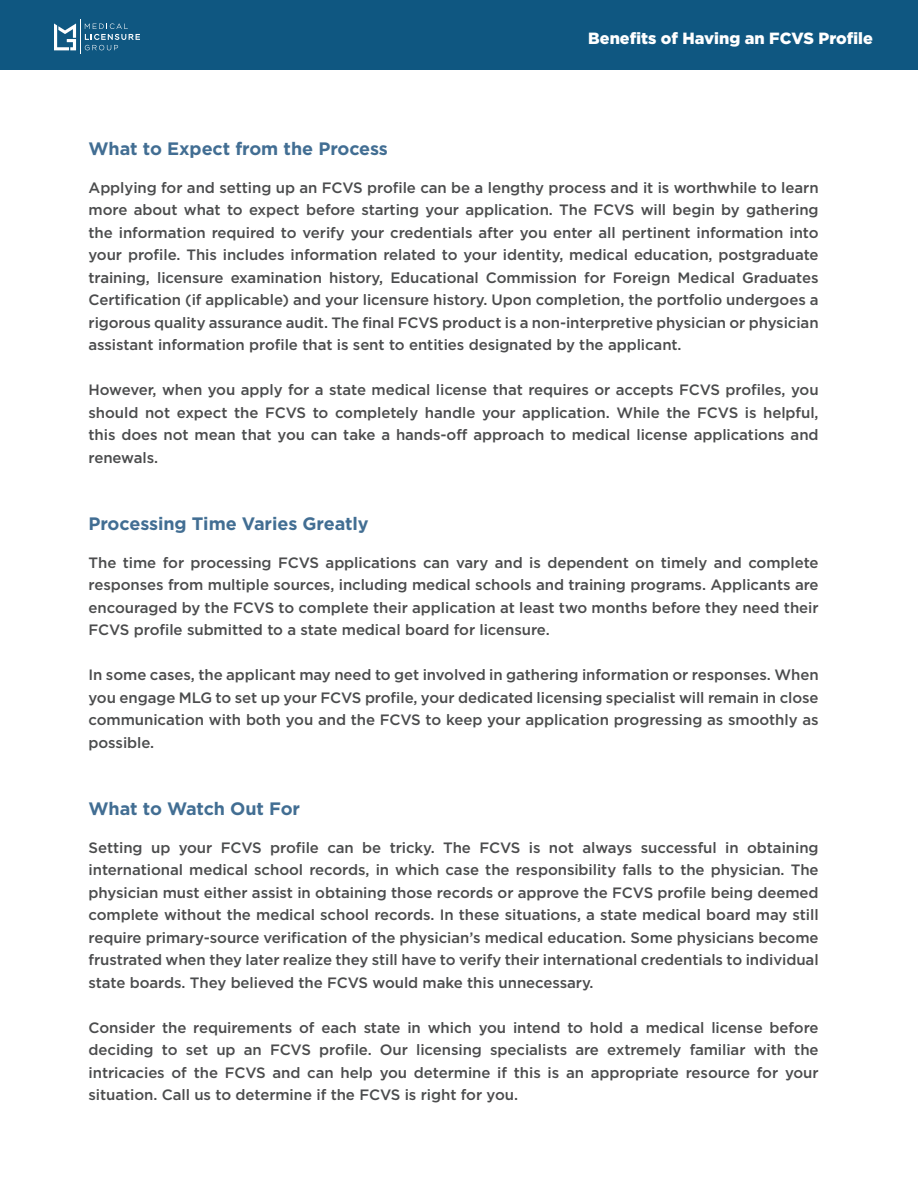
<style>
.page{position:relative;width:918px;height:1188px;background:#fff}
.page>*{position:absolute;margin:0;border:0;box-sizing:border-box;transform-origin:0 0}
.t1{font:700 18px "Gotham";letter-spacing:-.005em;color:#426e93}
.t2{font:900 16.2px "Gotham";color:#fff}
.t3{font:500 15px/22.5px "Gotham";letter-spacing:-.005em;color:#4b4c4d;text-align:justify}
</style>
<div class="page">
<div style="left:0;top:0;width:918px;height:69px;background:#0f5781"></div>
<svg style="left:54px;top:23px;width:22px;height:27px"></svg>
<hr style="left:80px;top:20px;width:1px;height:34px;background:#fff">
<svg style="left:85px;top:23px;width:55px;height:27px"></svg>
<p class="t2" style="left:588px;top:29px;width:286px">Benefits of Having an FCVS Profile</p>
<p class="t1" style="left:89px;top:139px;width:301px">What to Expect from the Process</p>
<p class="t3" style="left:89px;top:176px;width:732px">Applying for and setting up an FCVS profile can be a lengthy process and it is worthwhile to learn more about what to expect before starting your application. The FCVS will begin by gathering the information required to verify your credentials after you enter all pertinent information into your profile. This includes information related to your identity, medical education, postgraduate training, licensure examination history, Educational Commission for Foreign Medical Graduates Certification (if applicable) and your licensure history. Upon completion, the portfolio undergoes a rigorous quality assurance audit. The final FCVS product is a non-interpretive physician or physician assistant information profile that is sent to entities designated by the applicant.</p>
<p class="t3" style="left:89px;top:378px;width:732px">However, when you apply for a state medical license that requires or accepts FCVS profiles, you should not expect the FCVS to completely handle your application. While the FCVS is helpful, this does not mean that you can take a hands-off approach to medical license applications and renewals.</p>
<p class="t1" style="left:89px;top:514px;width:282px">Processing Time Varies Greatly</p>
<p class="t3" style="left:89px;top:551px;width:732px">The time for processing FCVS applications can vary and is dependent on timely and complete responses from multiple sources, including medical schools and training programs. Applicants are encouraged by the FCVS to complete their application at least two months before they need their FCVS profile submitted to a state medical board for licensure.</p>
<p class="t3" style="left:89px;top:663px;width:732px">In some cases, the applicant may need to get involved in gathering information or responses. When you engage MLG to set up your FCVS profile, your dedicated licensing specialist will remain in close communication with both you and the FCVS to keep your application progressing as smoothly as possible.</p>
<p class="t1" style="left:89px;top:799px;width:213px">What to Watch Out For</p>
<p class="t3" style="left:89px;top:836px;width:732px">Setting up your FCVS profile can be tricky. The FCVS is not always successful in obtaining international medical school records, in which case the responsibility falls to the physician. The physician must either assist in obtaining those records or approve the FCVS profile being deemed complete without the medical school records. In these situations, a state medical board may still require primary-source verification of the physician’s medical education. Some physicians become frustrated when they later realize they still have to verify their international credentials to individual state boards. They believed the FCVS would make this unnecessary.</p>
<p class="t3" style="left:89px;top:1016px;width:732px">Consider the requirements of each state in which you intend to hold a medical license before deciding to set up an FCVS profile. Our licensing specialists are extremely familiar with the intricacies of the FCVS and can help you determine if this is an appropriate resource for your situation. Call us to determine if the FCVS is right for you.</p>
</div>
